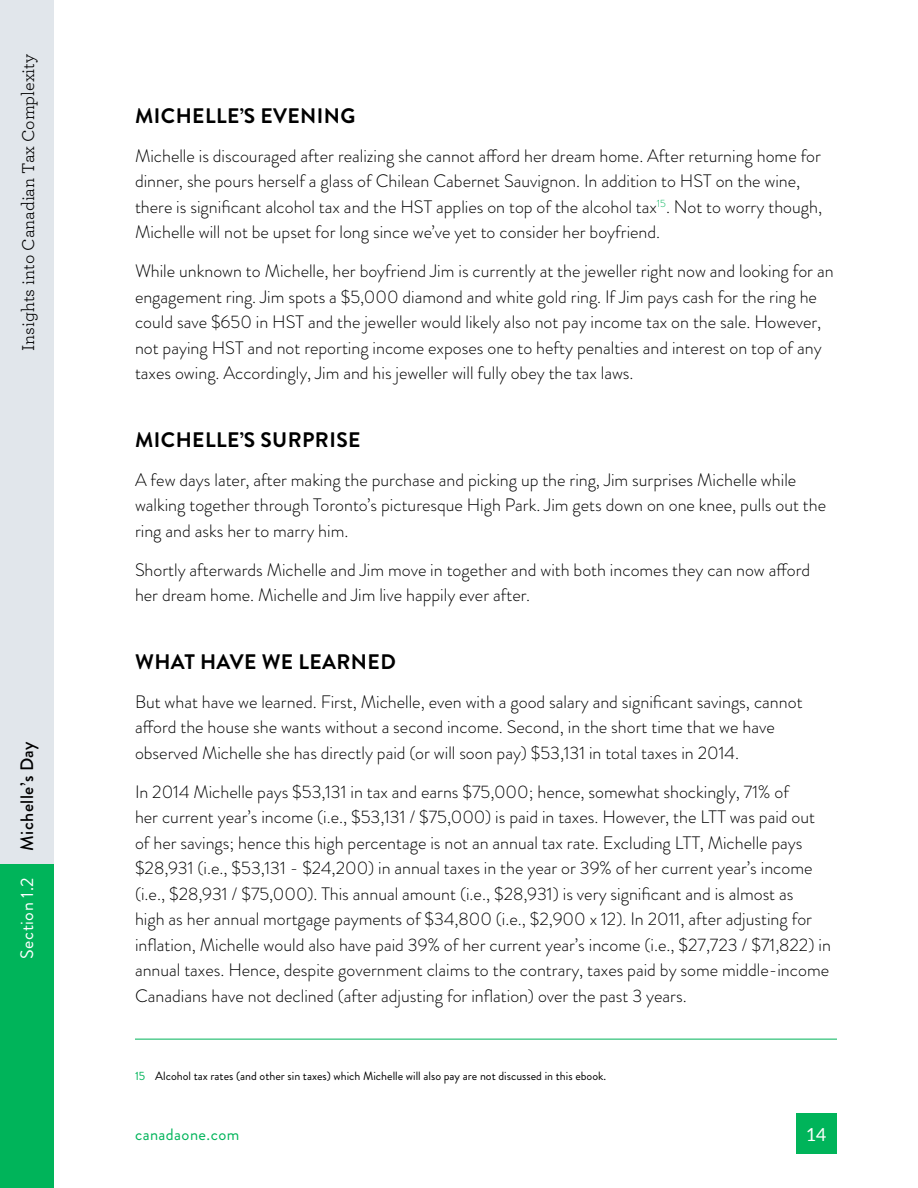
<style>
.page{position:relative;width:918px;height:1188px;background:#fff}
.page>*{position:absolute;margin:0;border:0;box-sizing:border-box;transform-origin:0 0}
.t1{font:700 21px "Brandon Grotesque";letter-spacing:.02em;color:#000}
.t2{font:300 18px/25.5px "Brandon Grotesque";color:#000}
.t3{font:18px "Archer";color:#000}
.t4{font:500 18px "Brandon Grotesque";letter-spacing:.025em;color:#000}
.t5{font:18px "Brandon Grotesque";letter-spacing:.025em;color:#fff}
.t6{font:18px "Aleo";color:#fff}
.t7{font:16.5px "Brandon Grotesque";letter-spacing:.025em;color:#00b45a}
.t8{font:12px "Brandon Grotesque";color:#000}
.s1{color:#00b45a}
</style>
<div class="page">
<div style="left:0;top:0;width:54px;height:1188px;background:#e1e6eb"></div>
<div style="left:0;top:864px;width:54px;height:324px;background:#00b45a"></div>
<div style="left:796px;top:1114px;width:41px;height:40px;background:#00b45a"></div>
<hr style="left:135px;top:1039px;width:702px;height:1px;background:#00b45a">
<p class="t3" style="left:16px;top:351px;width:299px;rotate:-90deg">Insights into Canadian Tax Complexity</p>
<p class="t4" style="left:15px;top:850px;width:111px;rotate:-90deg">Michelle’s Day</p>
<p class="t5" style="left:15px;top:959px;width:83px;rotate:-90deg">Section 1.2</p>
<p class="t1" style="left:135px;top:101px;width:222px">MICHELLE’S EVENING</p>
<p class="t2" style="left:135px;top:143px;width:689px">Michelle is discouraged after realizing she cannot afford her dream home. After returning home for dinner, she pours herself a glass of Chilean Cabernet Sauvignon. In addition to HST on the wine, there is significant alcohol tax and the HST applies on top of the alcohol tax<sup>15</sup>. Not to worry though, Michelle will not be upset for long since we’ve yet to consider her boyfriend.</p>
<p class="t2" style="left:135px;top:258px;width:700px">While unknown to Michelle, her boyfriend Jim is currently at the jeweller right now and looking for an engagement ring. Jim spots a $5,000 diamond and white gold ring. If Jim pays cash for the ring he could save $650 in HST and the jeweller would likely also not pay income tax on the sale. However, not paying HST and not reporting income exposes one to hefty penalties and interest on top of any taxes owing. Accordingly, Jim and his jeweller will fully obey the tax laws.</p>
<p class="t1" style="left:135px;top:425px;width:227px">MICHELLE’S SURPRISE</p>
<p class="t2" style="left:135px;top:467px;width:693px">A few days later, after making the purchase and picking up the ring, Jim surprises Michelle while walking together through Toronto’s picturesque High Park. Jim gets down on one knee, pulls out the ring and asks her to marry him.</p>
<p class="t2" style="left:135px;top:557px;width:677px">Shortly afterwards Michelle and Jim move in together and with both incomes they can now afford her dream home. Michelle and Jim live happily ever after.</p>
<p class="t1" style="left:135px;top:647px;width:262px">WHAT HAVE WE LEARNED</p>
<p class="t2" style="left:135px;top:689px;width:669px">But what have we learned. First, Michelle, even with a good salary and significant savings, cannot afford the house she wants without a second income. Second, in the short time that we have observed Michelle she has directly paid (or will soon pay) $53,131 in total taxes in 2014.</p>
<p class="t2" style="left:135px;top:779px;width:697px">In 2014 Michelle pays $53,131 in tax and earns $75,000; hence, somewhat shockingly, 71% of<br>her current year’s income (i.e., $53,131 / $75,000) is paid in taxes. However, the LTT was paid out of her savings; hence this high percentage is not an annual tax rate. Excluding LTT, Michelle pays $28,931 (i.e., $53,131 - $24,200) in annual taxes in the year or 39% of her current year’s income (i.e., $28,931 / $75,000). This annual amount (i.e., $28,931) is very significant and is almost as<br>high as her annual mortgage payments of $34,800 (i.e., $2,900 x 12). In 2011, after adjusting for inflation, Michelle would also have paid 39% of her current year’s income (i.e., $27,723 / $71,822) in annual taxes. Hence, despite government claims to the contrary, taxes paid by some middle-income Canadians have not declined (after adjusting for inflation) over the past 3 years.</p>
<p class="t8" style="left:135px;top:1068px;width:473px"><span class="s1">15</span> Alcohol tax rates (and other sin taxes) which Michelle will also pay are not discussed in this ebook.</p>
<p class="t7" style="left:135px;top:1123px;width:106px">canadaone.com</p>
<p class="t6" style="left:807px;top:1125px;width:20px">14</p>
</div>
